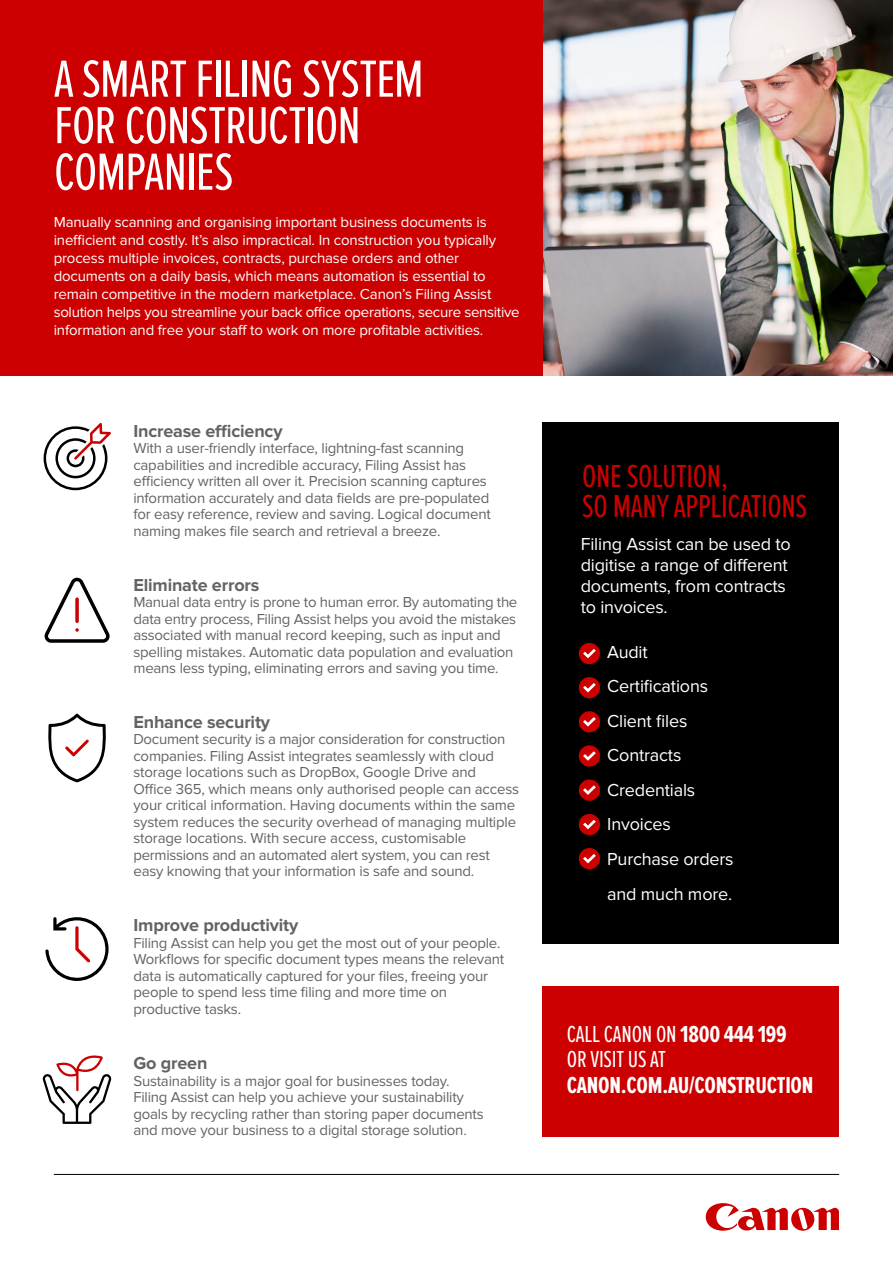
<style>
.page{position:relative;width:893px;height:1263px;background:#fff}
.page>*{position:absolute;margin:0;border:0;box-sizing:border-box;transform-origin:0 0}
.t1{font:54px/46.5px "Proxima Nova Ex Cn";letter-spacing:-.02em;color:#fff}
.t2{font:33px/30px "Proxima Nova Ex Cn";letter-spacing:-.01em;color:#c00}
.t3{font:24px/25.5px "Proxima Nova Ex Cn";letter-spacing:-.01em;color:#fff}
.t4{font:700 24px "Proxima Nova Ex Cn";letter-spacing:-.01em;color:#fff}
.t5{font:18px/34.5px "Proxima Nova";letter-spacing:-.01em;color:#fff}
.t6{font:700 18px "Proxima Nova";letter-spacing:-.01em;color:#626463}
.t7{font:15px/16.5px "Proxima Nova";letter-spacing:-.015em;color:#626463}
.t8{font:15px/18px "Proxima Nova";letter-spacing:-.01em;color:#fff}
.s1{font-weight:700}
</style>
<div class="page">
<div style="left:542px;top:986px;width:297px;height:151px;background:#c00"></div>
<img style="left:542px;top:0;width:351px;height:376px">
<svg style="left:706px;top:1203px;width:133px;height:28px"></svg>
<svg style="left:42px;top:1055px;width:70px;height:69px"></svg>
<svg style="left:48px;top:714px;width:58px;height:68px"></svg>
<svg style="left:45px;top:917px;width:64px;height:64px"></svg>
<svg style="left:44px;top:578px;width:66px;height:65px"></svg>
<svg style="left:44px;top:423px;width:67px;height:67px"></svg>
<hr style="left:54px;top:1174px;width:785px;height:1px;background:#000">
<div style="left:0;top:0;width:542px;height:376px;background:#c00"></div>
<div style="left:542px;top:423px;width:297px;height:521px;background:#000"></div>
<div style="left:579px;top:643px;width:21px;height:21px;background:#c00;border-radius:50%"></div>
<svg style="left:583px;top:649px;width:13px;height:9px"></svg>
<div style="left:579px;top:677px;width:21px;height:21px;background:#c00;border-radius:50%"></div>
<svg style="left:583px;top:683px;width:13px;height:9px"></svg>
<div style="left:579px;top:711px;width:21px;height:21px;background:#c00;border-radius:50%"></div>
<svg style="left:583px;top:717px;width:13px;height:10px"></svg>
<div style="left:579px;top:745px;width:21px;height:22px;background:#c00;border-radius:50%"></div>
<svg style="left:583px;top:751px;width:13px;height:10px"></svg>
<div style="left:579px;top:814px;width:21px;height:21px;background:#c00;border-radius:50%"></div>
<svg style="left:583px;top:820px;width:13px;height:9px"></svg>
<div style="left:579px;top:779px;width:21px;height:22px;background:#c00;border-radius:50%"></div>
<svg style="left:583px;top:785px;width:13px;height:10px"></svg>
<div style="left:579px;top:848px;width:21px;height:21px;background:#c00;border-radius:50%"></div>
<svg style="left:583px;top:854px;width:13px;height:9px"></svg>
<h1 class="t1" style="left:54px;top:57px;width:371px">A SMART FILING SYSTEM<br>FOR CONSTRUCTION<br>COMPANIES</h1>
<p class="t8" style="left:54px;top:213px;width:467px">Manually scanning and organising important business documents is inefficient and costly. It’s also impractical. In construction you typically process multiple invoices, contracts, purchase orders and other documents on a daily basis, which means automation is essential to remain competitive in the modern marketplace. Canon’s Filing Assist solution helps you streamline your back office operations, secure sensitive information and free your staff to work on more profitable activities.</p>
<p class="t6" style="left:133px;top:420px;width:151px">Increase efficiency</p>
<p class="t7" style="left:133px;top:440px;width:359px">With a user-friendly interface, lightning-fast scanning capabilities and incredible accuracy, Filing Assist has efficiency written all over it. Precision scanning captures information accurately and data fields are pre-populated for easy reference, review and saving. Logical document naming makes file search and retrieval a breeze.</p>
<p class="t6" style="left:133px;top:574px;width:127px">Eliminate errors</p>
<p class="t7" style="left:133px;top:594px;width:385px">Manual data entry is prone to human error. By automating the data entry process, Filing Assist helps you avoid the mistakes associated with manual record keeping, such as input and spelling mistakes. Automatic data population and evaluation means less typing, eliminating errors and saving you time.</p>
<p class="t6" style="left:133px;top:711px;width:138px">Enhance security</p>
<p class="t7" style="left:133px;top:731px;width:387px">Document security is a major consideration for construction companies. Filing Assist integrates seamlessly with cloud storage locations such as DropBox, Google Drive and<br>Office 365, which means only authorised people can access your critical information. Having documents within the same system reduces the security overhead of managing multiple storage locations. With secure access, customisable permissions and an automated alert system, you can rest easy knowing that your information is safe and sound.</p>
<p class="t6" style="left:133px;top:915px;width:166px">Improve productivity</p>
<p class="t7" style="left:133px;top:935px;width:372px">Filing Assist can help you get the most out of your people.<br>Workflows for specific document types means the relevant data is automatically captured for your files, freeing your people to spend less time filing and more time on productive tasks.</p>
<p class="t6" style="left:133px;top:1053px;width:75px">Go green</p>
<p class="t7" style="left:133px;top:1073px;width:352px">Sustainability is a major goal for businesses today.<br>Filing Assist can help you achieve your sustainability goals by recycling rather than storing paper documents and move your business to a digital storage solution.</p>
<h2 class="t2" style="left:582px;top:462px;width:227px">ONE SOLUTION,<br>SO MANY APPLICATIONS</h2>
<p class="t5" style="left:581px;top:534px;width:212px;line-height:21px">Filing Assist can be used to digitise a range of different documents, from contracts to invoices.</p>
<p class="t5" style="left:607px;top:635px;width:128px">Audit<br>Certifications<br>Client files<br>Contracts<br>Credentials<br>Invoices<br>Purchase orders and much more.</p>
<h3 class="t3" style="left:567px;top:1022px;width:221px">CALL CANON ON <span class="s1">1800 444 199<br></span>OR VISIT US AT</h3>
<h3 class="t4" style="left:567px;top:1071px;width:248px">CANON.COM.AU/CONSTRUCTION</h3>
</div>
